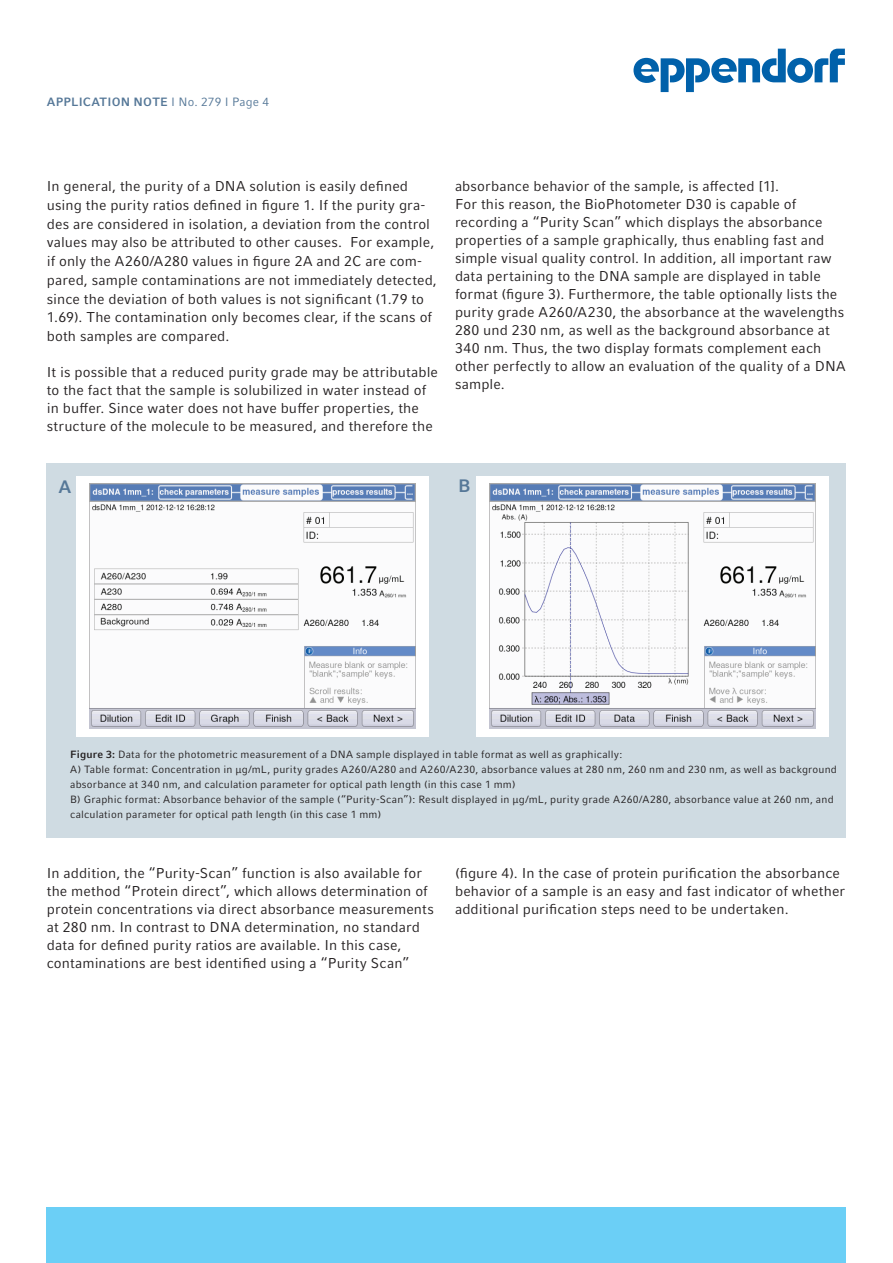
<style>
.page{position:relative;width:893px;height:1263px;background:#fff}
.page>*{position:absolute;margin:0;border:0;box-sizing:border-box;transform-origin:0 0}
.t1{font:700 18px "Compatil Factfor Eppendorf";color:#567898}
.t2{font:14.25px/18px "Compatil Factfor Eppendorf";letter-spacing:.005em;color:#231f20}
.t3{font:700 12px "Compatil Factfor Eppendorf";letter-spacing:.015em;color:#567898}
.t4{font:10.5px/15px "Compatil Factfor Eppendorf";letter-spacing:.02em;color:#231f20}
.s1{font-weight:400}
.s2{font-weight:700}
</style>
<div class="page">
<div style="left:47px;top:1208px;width:799px;height:55px;background:#6bcff6"></div>
<svg style="left:633px;top:49px;width:212px;height:43px"></svg>
<div style="left:47px;top:463px;width:799px;height:375px;background:#cfdbe2"></div>
<div style="left:476px;top:476px;width:352px;height:261px;background:#fff"></div>
<img style="left:489px;top:483px;width:327px;height:245px">
<div style="left:77px;top:476px;width:352px;height:261px;background:#fff"></div>
<img style="left:89px;top:483px;width:327px;height:245px">
<p class="t3" style="left:47px;top:95px;width:224px">APPLICATION NOTE <span class="s1">I No. 279 I Page 4</span></p>
<p class="t2" style="left:47px;top:177px;width:392px;line-height:18.8px">In general, the purity of a DNA solution is easily defined using the purity ratios defined in figure 1. If the purity gra&shy;des are considered in isolation, a deviation from the control values may also be attributed to other causes. For example, if only the A260/A280 values in figure 2A and 2C are com&shy;pared, sample contaminations are not immediately detected, since the deviation of both values is not significant (1.79 to 1.69). The contamination only becomes clear, if the scans of both samples are compared.</p>
<p class="t2" style="left:47px;top:363px;width:393px">It is possible that a reduced purity grade may be attributable to the fact that the sample is solubilized in water instead of in buffer. Since water does not have buffer properties, the structure of the molecule to be measured, and therefore the</p>
<p class="t2" style="left:455px;top:177px;width:392px">absorbance behavior of the sample, is affected [1].<br>For this reason, the BioPhotometer D30 is capable of recording a “Purity Scan” which displays the absorbance properties of a sample graphically, thus enabling fast and simple visual quality control. In addition, all important raw data pertaining to the DNA sample are displayed in table format (figure 3). Furthermore, the table optionally lists the purity grade A260/A230, the absorbance at the wavelengths 280 und 230 nm, as well as the background absorbance at 340 nm. Thus, the two display formats complement each other perfectly to allow an evaluation of the quality of a DNA sample.</p>
<p class="t1" style="left:58px;top:476px;width:14px">A</p>
<p class="t1" style="left:458px;top:475px;width:14px">B</p>
<p class="t4" style="left:70px;top:747px;width:768px"><span class="s2">Figure 3:</span> Data for the photometric measurement of a DNA sample displayed in table format as well as graphically:<br>A) Table format: Concentration in µg/mL, purity grades A260/A280 and A260/A230, absorbance values at 280 nm, 260 nm and 230 nm, as well as background absorbance at 340 nm, and calculation parameter for optical path length (in this case 1 mm)<br>B) Graphic format: Absorbance behavior of the sample (“Purity-Scan”): Result displayed in µg/mL, purity grade A260/A280, absorbance value at 260 nm, and calculation parameter for optical path length (in this case 1 mm)</p>
<p class="t2" style="left:47px;top:864px;width:389px">In addition, the “Purity-Scan” function is also available for the method “Protein direct”, which allows determination of protein concentrations via direct absorbance measurements at 280 nm. In contrast to DNA determination, no standard data for defined purity ratios are available. In this case, contaminations are best identified using a “Purity Scan”</p>
<p class="t2" style="left:455px;top:864px;width:392px">(figure 4). In the case of protein purification the absorbance behavior of a sample is an easy and fast indicator of whether additional purification steps need to be undertaken.</p>
</div>
